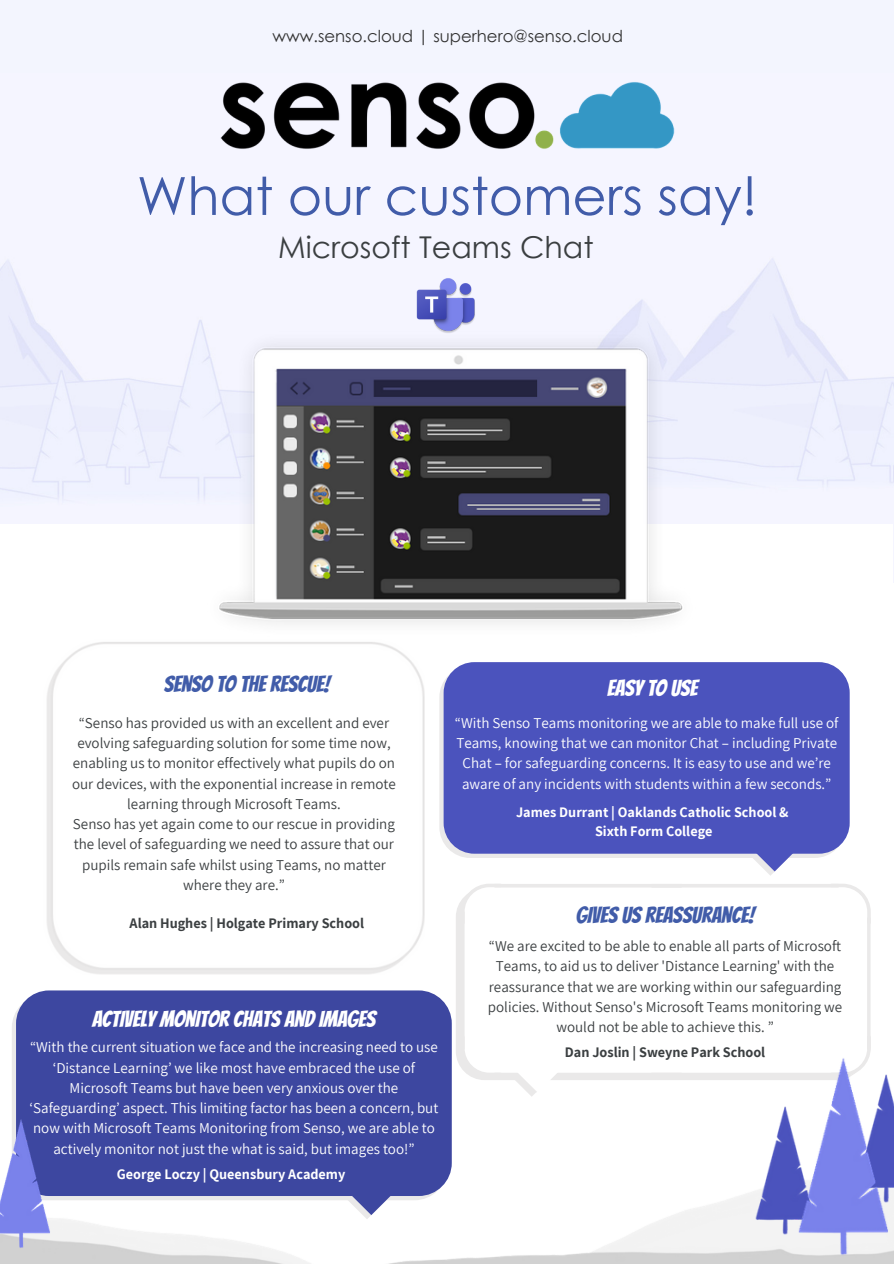
<style>
.page{position:relative;width:894px;height:1264px;background:#fff}
.page>*{position:absolute;margin:0;border:0;box-sizing:border-box;transform-origin:0 0}
.t1{font:52.5px "Century Gothic";color:#415ca9}
.t2{font:30px "Century Gothic";color:#3b3f41}
.t3{font:22.5px "Bangers";color:#fff}
.t4{font:22.5px "Bangers";color:#415ca9}
.t5{font:16.5px "Century Gothic";color:#333}
.t6{font:15px/20.2px "Assistant";color:#3b3f41;text-align:center}
.t7{font:15px/20.2px "Assistant";color:#fff;text-align:center}
.t8{font:700 14.25px/19.2px "Assistant";color:#fff;text-align:center}
.t9{font:700 14.25px "Assistant";color:#3b3f41}
</style>
<div class="page">
<img style="left:0;top:256px;width:893px;height:251px">
<img style="left:220px;top:80px;width:456px;height:70px">
<img style="left:0;top:993px;width:893px;height:270px">
<svg style="left:461px;top:884px;width:409px;height:212px"></svg>
<svg style="left:12px;top:994px;width:435px;height:206px;background:#cdcedc"></svg>
<div style="left:16px;top:990px;width:435px;height:205px;background:#3d47a0;border-radius:33px"></div>
<svg style="left:343px;top:1195px;width:52px;height:24px"></svg>
<div style="left:439px;top:666px;width:406px;height:192px;background:linear-gradient(to bottom,#efeeeb,#e3e2e7);border-radius:31px"></div>
<div style="left:443px;top:662px;width:406px;height:191px;background:#4b53bd;border-radius:31px"></div>
<svg style="left:747px;top:853px;width:49px;height:22px"></svg>
<img style="left:47px;top:642px;width:377px;height:332px">
<img style="left:388px;top:256px;width:116px;height:73px">
<img style="left:193px;top:329px;width:517px;height:317px">
<div style="left:0;top:0;width:893px;height:73px;background:#f3f5fe"></div>
<img style="left:742px;top:1105px;width:35px;height:130px">
<img style="left:777px;top:1056px;width:116px;height:201px">
<img style="left:0;top:1118px;width:63px;height:131px">
<p class="t5" style="left:272px;top:25px;width:352px">www.senso.cloud | superhero@senso.cloud</p>
<h1 class="t1" style="left:137px;top:162px;width:621px">What our customers say!</h1>
<h2 class="t2" style="left:278px;top:228px;width:317px">Microsoft Teams Chat</h2>
<h3 class="t4" style="left:164px;top:672px;width:168px">SENSO TO THE RESCUE!</h3>
<h3 class="t3" style="left:607px;top:676px;width:92px">EASY TO USE</h3>
<p class="t6" style="left:72px;top:712px;width:325px">“Senso has provided us with an excellent and ever evolving safeguarding solution for some time now, enabling us to monitor effectively what pupils do on our devices, with the exponential increase in remote learning through Microsoft Teams.<br>Senso has yet again come to our rescue in providing the level of safeguarding we need to assure that our pupils remain safe whilst using Teams, no matter where they are.”</p>
<p class="t9" style="left:130px;top:913px;width:236px">Alan Hughes | Holgate Primary School</p>
<h3 class="t3" style="left:92px;top:1007px;width:285px">ACTIVELY MONITOR CHATS AND IMAGES</h3>
<p class="t7" style="left:30px;top:1036px;width:410px">“With the current situation we face and the increasing need to use ‘Distance Learning’ we like most have embraced the use of Microsoft Teams but have been very anxious over the ‘Safeguarding’ aspect. This limiting factor has been a concern, but now with Microsoft Teams Monitoring from Senso, we are able to actively monitor not just the what is said, but images too!”</p>
<p class="t8" style="left:117px;top:1164px;width:230px">George Loczy | Queensbury Academy</p>
<p class="t7" style="left:455px;top:712px;width:385px">“With Senso Teams monitoring we are able to make full use of Teams, knowing that we can monitor Chat – including Private Chat – for safeguarding concerns. It is easy to use and we’re aware of any incidents with students within a few seconds.”</p>
<p class="t8" style="left:516px;top:802px;width:274px">James Durrant | Oaklands Catholic School &amp;<br>Sixth Form College</p>
<h3 class="t4" style="left:575px;top:902px;width:180px">GIVES US REASSURANCE!</h3>
<p class="t6" style="left:488px;top:935px;width:356px">“We are excited to be able to enable all parts of Microsoft Teams, to aid us to deliver 'Distance Learning' with the reassurance that we are working within our safeguarding policies. Without Senso's Microsoft Teams monitoring we would not be able to achieve this. ”</p>
<p class="t9" style="left:564px;top:1042px;width:202px">Dan Joslin | Sweyne Park School</p>
</div>
